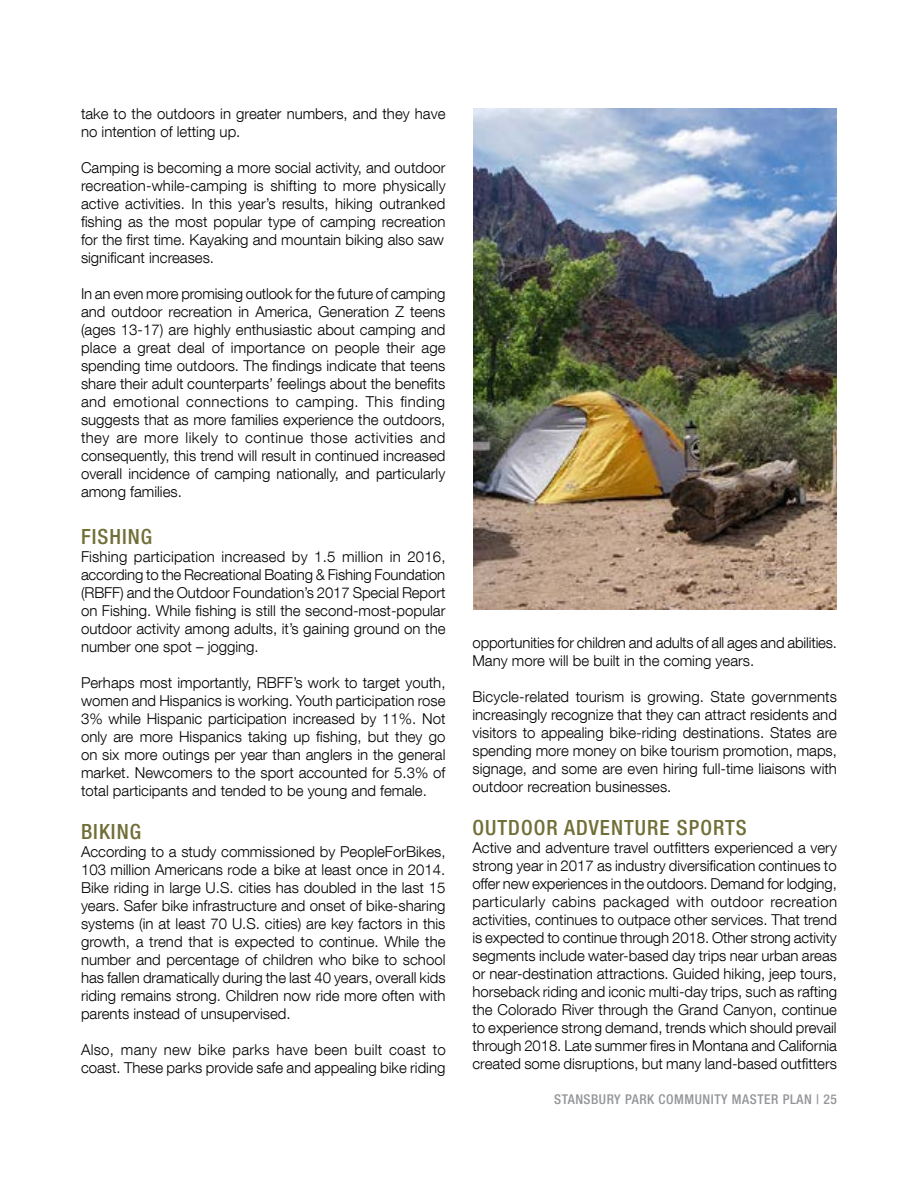
<style>
.page{position:relative;width:918px;height:1188px;background:#fff}
.page>*{position:absolute;margin:0;border:0;box-sizing:border-box;transform-origin:0 0}
.t1{font:500 condensed 21px "Helvetica Neue LT Com";letter-spacing:.05em;color:#716f38}
.t2{font:300 15px/18px "Helvetica Neue LT Com";color:#000;text-align:justify}
.t3{font:500 condensed 13.5px "Helvetica Neue LT Com";letter-spacing:.04em;color:#939598}
</style>
<div class="page">
<img style="left:474px;top:108px;width:363px;height:501px">
<p class="t2" style="left:81px;top:104px;width:366px">take to the outdoors in greater numbers, and they have no intention of letting up.</p>
<p class="t2" style="left:81px;top:158px;width:366px">Camping is becoming a more social activity, and outdoor recreation-while-camping is shifting to more physically active activities. In this year’s results, hiking outranked fishing as the most popular type of camping recreation for the first time. Kayaking and mountain biking also saw significant increases.</p>
<p class="t2" style="left:81px;top:284px;width:366px">In an even more promising outlook for the future of camping and outdoor recreation in America, Generation Z teens (ages 13-17) are highly enthusiastic about camping and place a great deal of importance on people their age spending time outdoors. The findings indicate that teens share their adult counterparts’ feelings about the benefits and emotional connections to camping. This finding suggests that as more families experience the outdoors, they are more likely to continue those activities and consequently, this trend will result in continued increased overall incidence of camping nationally, and particularly among families.</p>
<h1 class="t1" style="left:81px;top:524px;width:73px">FISHING</h1>
<p class="t2" style="left:81px;top:547px;width:366px">Fishing participation increased by 1.5 million in 2016, according to the Recreational Boating &amp; Fishing Foundation (RBFF) and the Outdoor Foundation’s 2017 Special Report on Fishing. While fishing is still the second-most-popular outdoor activity among adults, it’s gaining ground on the number one spot – jogging.</p>
<p class="t2" style="left:81px;top:673px;width:366px">Perhaps most importantly, RBFF’s work to target youth, women and Hispanics is working. Youth participation rose 3% while Hispanic participation increased by 11%. Not only are more Hispanics taking up fishing, but they go on six more outings per year than anglers in the general market. Newcomers to the sport accounted for 5.3% of total participants and tended to be young and female.</p>
<h1 class="t1" style="left:81px;top:819px;width:62px">BIKING</h1>
<p class="t2" style="left:81px;top:842px;width:366px">According to a study commissioned by PeopleForBikes, 103 million Americans rode a bike at least once in 2014.<br>Bike riding in large U.S. cities has doubled in the last 15 years. Safer bike infrastructure and onset of bike-sharing systems (in at least 70 U.S. cities) are key factors in this growth, a trend that is expected to continue. While the number and percentage of children who bike to school has fallen dramatically during the last 40 years, overall kids riding remains strong. Children now ride more often with parents instead of unsupervised.</p>
<p class="t2" style="left:81px;top:1040px;width:366px">Also, many new bike parks have been built coast to coast. These parks provide safe and appealing bike riding</p>
<p class="t2" style="left:472px;top:633px;width:366px">opportunities for children and adults of all ages and abilities.<br>Many more will be built in the coming years.</p>
<p class="t2" style="left:472px;top:687px;width:366px">Bicycle-related tourism is growing. State governments increasingly recognize that they can attract residents and visitors to appealing bike-riding destinations. States are spending more money on bike tourism promotion, maps, signage, and some are even hiring full-time liaisons with outdoor recreation businesses.</p>
<h1 class="t1" style="left:472px;top:815px;width:276px">OUTDOOR ADVENTURE SPORTS</h1>
<p class="t2" style="left:472px;top:838px;width:366px">Active and adventure travel outfitters experienced a very strong year in 2017 as industry diversification continues to offer new experiences in the outdoors. Demand for lodging, particularly cabins packaged with outdoor recreation activities, continues to outpace other services. That trend is expected to continue through 2018. Other strong activity segments include water-based day trips near urban areas or near-destination attractions. Guided hiking, jeep tours, horseback riding and iconic multi-day trips, such as rafting the Colorado River through the Grand Canyon, continue to experience strong demand, trends which should prevail through 2018. Late summer fires in Montana and California created some disruptions, but many land-based outfitters</p>
<p class="t3" style="left:554px;top:1091px;width:284px">STANSBURY PARK COMMUNITY MASTER PLAN | 25</p>
</div>
